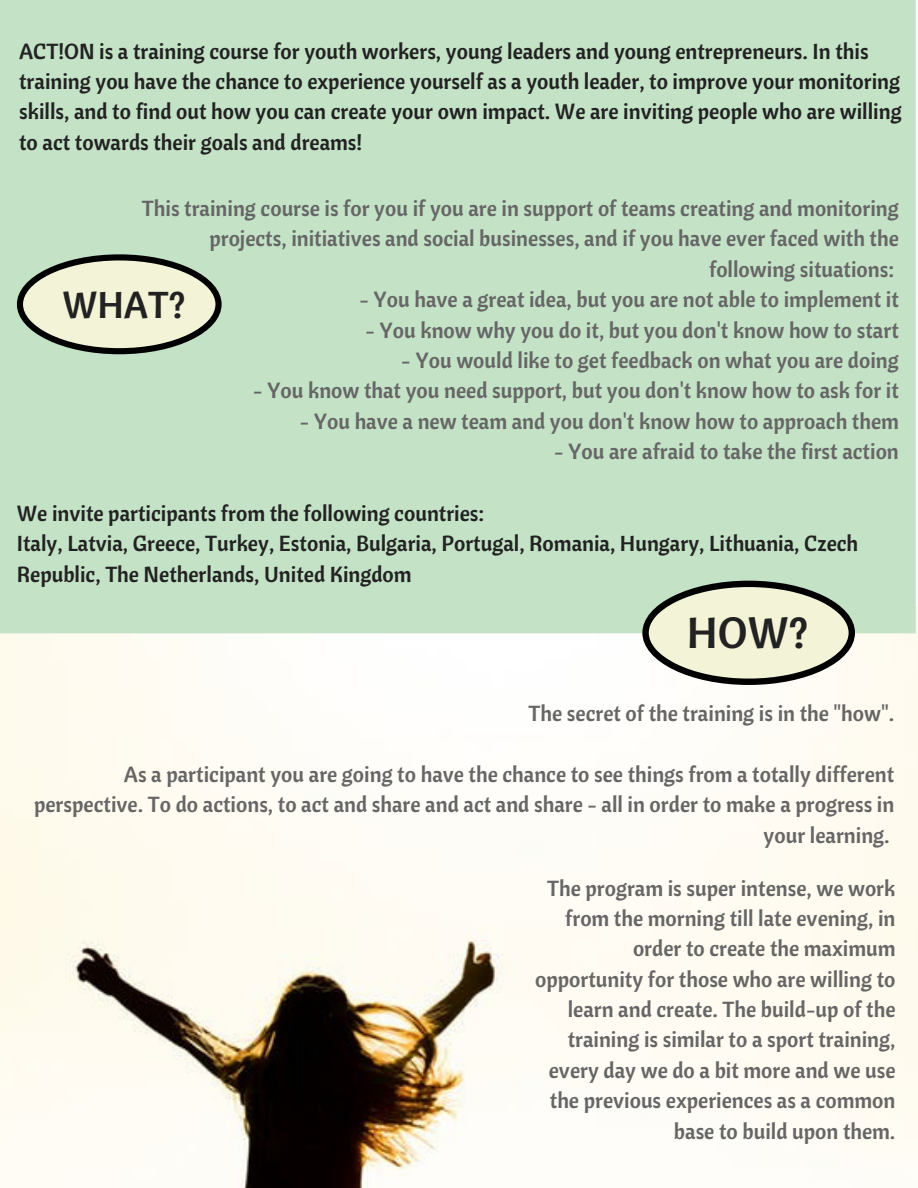
<style>
.page{position:relative;width:918px;height:1188px;background:#fff}
.page>*{position:absolute;margin:0;border:0;box-sizing:border-box;transform-origin:0 0}
.t1{font:43.65px "Cantora One";color:#222}
.t2{font:37.35px "Cantora One";color:#222}
.t3{font:21.75px/30.3px "Cantora One";color:#666;text-align:right}
.t4{font:21.75px/30.3px "Cantora One";color:#222}
</style>
<div class="page">
<img style="left:0;top:608px;width:918px;height:580px">
<div style="left:0;top:0;width:916px;height:633px;background:#c3e2c6"></div>
<svg style="left:642px;top:581px;width:213px;height:104px;background:#cccfba"></svg>
<svg style="left:17px;top:254px;width:205px;height:100px;background:#c5ccb4"></svg>
<p class="t4" style="left:19px;top:35px;width:884px">ACT!ON is a training course for youth workers, young leaders and young entrepreneurs. In this training you have the chance to experience yourself as a youth leader, to improve your monitoring skills, and to find out how you can create your own impact. We are inviting people who are willing to act towards their goals and dreams!</p>
<p class="t3" style="left:142px;top:193px;width:758px">This training course is for you if you are in support of teams creating and monitoring projects, initiatives and social businesses, and if you have ever faced with the following situations:</p>
<p class="t3" style="left:359px;top:284px;width:541px">- You have a great idea, but you are not able to implement it</p>
<p class="t3" style="left:365px;top:314px;width:535px">- You know why you do it, but you don't know how to start</p>
<p class="t3" style="left:401px;top:345px;width:499px">- You would like to get feedback on what you are doing</p>
<p class="t3" style="left:253px;top:375px;width:647px">- You know that you need support, but you don't know how to ask for it</p>
<p class="t3" style="left:300px;top:405px;width:601px">- You have a new team and you don't know how to approach them</p>
<p class="t3" style="left:554px;top:436px;width:346px">- You are afraid to take the first action</p>
<h2 class="t2" style="left:62px;top:281px;width:125px">WHAT?</h2>
<p class="t4" style="left:17px;top:498px;width:843px">We invite participants from the following countries:<br>Italy, Latvia, Greece, Turkey, Estonia, Bulgaria, Portugal, Romania, Hungary, Lithuania, Czech<br>Republic, The Netherlands, United Kingdom</p>
<h1 class="t1" style="left:687px;top:604px;width:123px">HOW?</h1>
<p class="t3" style="left:529px;top:698px;width:367px">The secret of the training is in the "how".</p>
<p class="t3" style="left:34px;top:759px;width:862px">As a participant you are going to have the chance to see things from a totally different perspective. To do actions, to act and share and act and share - all in order to make a progress in your learning.</p>
<p class="t3" style="left:535px;top:872px;width:362px">The program is super intense, we work from the morning till late evening, in order to create the maximum opportunity for those who are willing to learn and create. The build-up of the training is similar to a sport training, every day we do a bit more and we use the previous experiences as a common base to build upon them.</p>
</div>
